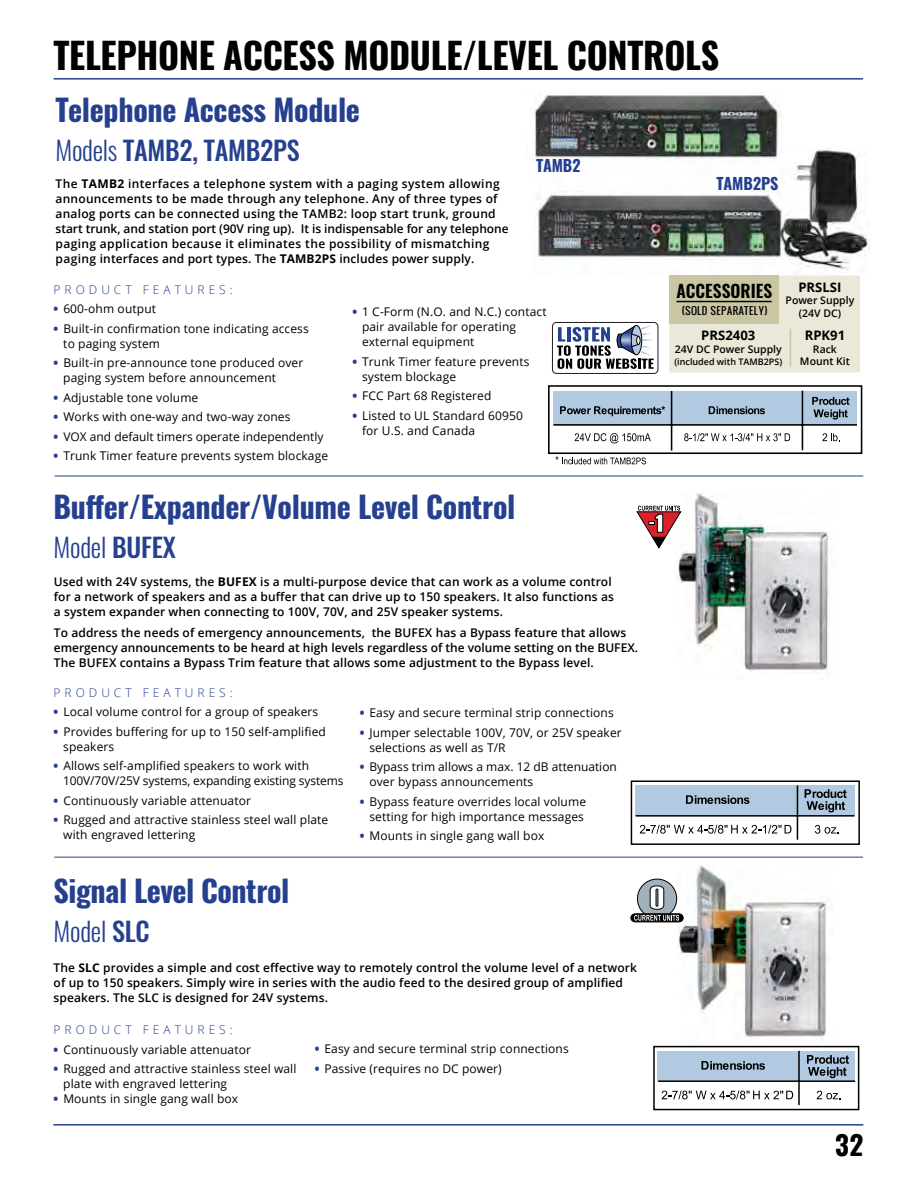
<style>
.page{position:relative;width:918px;height:1188px;background:#fff}
.page>*{position:absolute;margin:0;border:0;box-sizing:border-box;transform-origin:0 0}
.t1{font:700 36px "Oswald";letter-spacing:-.01em;color:#000}
.t2{font:700 30px "Oswald";letter-spacing:-.01em;color:#25408f}
.t3{font:700 27px "Oswald";color:#000}
.t4{font:500 26.25px "Oswald";letter-spacing:-.01em;color:#25408f}
.t5{font:300 26.25px "Oswald";letter-spacing:-.01em;color:#25408f}
.t6{font:600 17.4px "Oswald";color:#000}
.t7{font:700 16.05px "Oswald";letter-spacing:-.01em;color:#25408f}
.t8{font:700 13.05px "Open Sans";color:#000}
.t9{font:12px/15px "Open Sans";letter-spacing:.01em;color:#000}
.t10{font:600 12px/15px "Open Sans";letter-spacing:.01em;color:#000}
.t11{font:12px/15px "Open Sans";letter-spacing:-.01em;color:#000}
.t12{font:300 12px "Open Sans";letter-spacing:.335em;color:#25408f}
.t13{font:600 10.5px/12.6px "Open Sans";color:#000;text-align:center}
.t14{font:10.2px "Oswald";letter-spacing:.02em;color:#000}
.t15{font:600 9px "Open Sans";color:#000}
.s1{font-weight:300}
.s2{font-weight:700}
.s3{font-weight:800;color:#25408f}
.s4{font-weight:500}
</style>
<div class="page">
<hr style="left:53px;top:1124px;width:810px;height:2px;background:#25408f">
<hr style="left:54px;top:78px;width:809px;height:2px;background:#25408f">
<img style="left:674px;top:493px;width:155px;height:178px">
<svg style="left:637px;top:506px;width:45px;height:43px"></svg>
<div style="left:631px;top:780px;width:229px;height:65px;border:2px solid #000"></div>
<div style="left:635px;top:785px;width:219px;height:31px;background:#b1cae1"></div>
<svg style="left:686px;top:795px;width:63px;height:9px"></svg>
<svg style="left:805px;top:789px;width:42px;height:23px"></svg>
<svg style="left:640px;top:825px;width:151px;height:9px"></svg>
<svg style="left:815px;top:825px;width:24px;height:9px"></svg>
<hr style="left:636px;top:815px;width:219px;height:2px;background:#000">
<hr style="left:797px;top:785px;width:1px;height:55px;background:#000">
<hr style="left:54px;top:857px;width:809px;height:1px;background:#25408f">
<img style="left:677px;top:865px;width:156px;height:181px">
<svg style="left:637px;top:879px;width:40px;height:39px"></svg>
<div style="left:637px;top:879px;width:40px;height:40px;border:1px solid #000;border-radius:50%"></div>
<svg style="left:631px;top:914px;width:52px;height:8px"></svg>
<div style="left:631px;top:914px;width:52px;height:8px;border:1px solid #000;border-radius:4px"></div>
<svg style="left:634px;top:885px;width:45px;height:36px"></svg>
<div style="left:653px;top:1046px;width:206px;height:64px;border:2px solid #000"></div>
<div style="left:658px;top:1051px;width:197px;height:30px;background:#b1cae1"></div>
<svg style="left:701px;top:1061px;width:64px;height:9px"></svg>
<svg style="left:807px;top:1055px;width:42px;height:23px"></svg>
<svg style="left:662px;top:1091px;width:131px;height:8px"></svg>
<svg style="left:817px;top:1091px;width:24px;height:8px"></svg>
<hr style="left:658px;top:1080px;width:197px;height:2px;background:#000">
<hr style="left:798px;top:1051px;width:2px;height:54px;background:#000">
<hr style="left:55px;top:476px;width:808px;height:1px;background:#25408f">
<img style="left:534px;top:149px;width:335px;height:125px">
<img style="left:534px;top:95px;width:247px;height:67px">
<div style="left:552px;top:322px;width:106px;height:52px;border:1px solid #231f20;border-radius:4px"></div>
<svg style="left:548px;top:324px;width:314px;height:140px"></svg>
<div style="left:669px;top:276px;width:191px;height:96px;background:#eae8d8"></div>
<div style="left:669px;top:276px;width:110px;height:48px;background:#cac6a3"></div>
<hr style="left:677px;top:301px;width:95px;height:1px;background:#000">
<hr style="left:790px;top:329px;width:1px;height:38px;background:#cac6a3">
<h1 class="t1" style="left:54px;top:37px;width:667px">TELEPHONE ACCESS MODULE/LEVEL CONTROLS</h1>
<h2 class="t2" style="left:55px;top:94px;width:306px">Telephone Access Module</h2>
<h3 class="t4" style="left:55px;top:136px;width:246px"><span class="s1">Models</span> TAMB2, TAMB2PS</h3>
<p class="t10" style="left:56px;top:176px;width:455px">The <span class="s2">TAMB2</span> interfaces a telephone system with a paging system allowing announcements to be made through any telephone. Any of three types of analog ports can be connected using the TAMB2: loop start trunk, ground start trunk, and station port (90V ring up). It is indispensable for any telephone paging application because it eliminates the possibility of mismatching paging interfaces and port types. The <span class="s2">TAMB2PS</span> includes power supply.</p>
<h3 class="t7" style="left:536px;top:157px;width:46px">TAMB2</h3>
<p class="t12" style="left:54px;top:281px;width:181px">PRODUCT FEATURES:</p>
<p class="t9" style="left:54px;top:301px;width:104px"><span class="s3">•</span> 600-ohm output</p>
<p class="t9" style="left:63px;top:321px;width:247px;text-indent:-10px"><span class="s3">•</span> Built-in confirmation tone indicating access to paging system</p>
<p class="t9" style="left:63px;top:355px;width:242px;text-indent:-10px"><span class="s3">•</span> Built-in pre-announce tone produced over paging system before announcement</p>
<p class="t9" style="left:54px;top:390px;width:146px"><span class="s3">•</span> Adjustable tone volume</p>
<p class="t9" style="left:54px;top:409px;width:238px"><span class="s3">•</span> Works with one-way and two-way zones</p>
<p class="t9" style="left:54px;top:429px;width:271px"><span class="s3">•</span> VOX and default timers operate independently</p>
<p class="t9" style="left:54px;top:448px;width:276px"><span class="s3">•</span> Trunk Timer feature prevents system blockage</p>
<p class="t9" style="left:362px;top:304px;width:186px;text-indent:-10px"><span class="s3">•</span> 1 C-Form (N.O. and N.C.) contact pair available for operating external equipment</p>
<p class="t9" style="left:362px;top:353px;width:169px;text-indent:-10px"><span class="s3">•</span> Trunk Timer feature prevents system blockage</p>
<p class="t9" style="left:352px;top:388px;width:141px"><span class="s3">•</span> FCC Part 68 Registered</p>
<p class="t9" style="left:362px;top:407px;width:162px;text-indent:-10px"><span class="s3">•</span> Listed to UL Standard 60950 for U.S. and Canada</p>
<h2 class="t2" style="left:54px;top:491px;width:463px">Buffer/Expander/Volume Level Control</h2>
<h3 class="t5" style="left:54px;top:524px;width:124px">Model <span class="s4">BUFEX</span></h3>
<p class="t10" style="left:54px;top:574px;width:562px">Used with 24V systems, the <span class="s2">BUFEX</span> is a multi-purpose device that can work as a volume control for a network of speakers and as a buffer that can drive up to 150 speakers. It also functions as a system expander when connecting to 100V, 70V, and 25V speaker systems.</p>
<p class="t10" style="left:54px;top:625px;width:586px">To address the needs of emergency announcements, the BUFEX has a Bypass feature that allows emergency announcements to be heard at high levels regardless of the volume setting on the BUFEX.<br>The BUFEX contains a Bypass Trim feature that allows some adjustment to the Bypass level.</p>
<p class="t12" style="left:54px;top:684px;width:181px">PRODUCT FEATURES:</p>
<p class="t9" style="left:54px;top:704px;width:266px"><span class="s3">•</span> Local volume control for a group of speakers</p>
<p class="t9" style="left:63px;top:724px;width:264px;text-indent:-10px"><span class="s3">•</span> Provides buffering for up to 150 self-amplified speakers</p>
<p class="t11" style="left:63px;top:758px;width:282px;text-indent:-9px"><span class="s3">•</span> Allows self-amplified speakers to work with<br>100V/70V/25V systems, expanding existing systems</p>
<p class="t9" style="left:54px;top:793px;width:199px"><span class="s3">•</span> Continuously variable attenuator</p>
<p class="t9" style="left:63px;top:812px;width:267px;text-indent:-10px"><span class="s3">•</span> Rugged and attractive stainless steel wall plate with engraved lettering</p>
<h2 class="t2" style="left:54px;top:875px;width:237px">Signal Level Control</h2>
<h3 class="t5" style="left:54px;top:908px;width:98px">Model <span class="s4">SLC</span></h3>
<p class="t9" style="left:360px;top:705px;width:256px"><span class="s3">•</span> Easy and secure terminal strip connections</p>
<p class="t9" style="left:369px;top:725px;width:254px;text-indent:-10px"><span class="s3">•</span> Jumper selectable 100V, 70V, or 25V speaker selections as well as T/R</p>
<p class="t9" style="left:369px;top:759px;width:249px;text-indent:-10px"><span class="s3">•</span> Bypass trim allows a max. 12 dB attenuation over bypass announcements</p>
<p class="t9" style="left:360px;top:794px;width:228px;text-align:right"><span class="s3">•</span> Bypass feature overrides local volume setting for high importance messages</p>
<p class="t9" style="left:360px;top:828px;width:186px"><span class="s3">•</span> Mounts in single gang wall box</p>
<p class="t10" style="left:54px;top:960px;width:585px">The <span class="s2">SLC</span> provides a simple and cost effective way to remotely control the volume level of a network of up to 150 speakers. Simply wire in series with the audio feed to the desired group of amplified speakers. The SLC is designed for 24V systems.</p>
<p class="t12" style="left:54px;top:1022px;width:181px">PRODUCT FEATURES:</p>
<p class="t9" style="left:54px;top:1042px;width:199px"><span class="s3">•</span> Continuously variable attenuator</p>
<p class="t9" style="left:63px;top:1061px;width:235px;text-indent:-10px"><span class="s3">•</span> Rugged and attractive stainless steel wall plate with engraved lettering</p>
<p class="t9" style="left:54px;top:1091px;width:186px"><span class="s3">•</span> Mounts in single gang wall box</p>
<p class="t9" style="left:315px;top:1041px;width:256px"><span class="s3">•</span> Easy and secure terminal strip connections</p>
<p class="t9" style="left:315px;top:1061px;width:189px"><span class="s3">•</span> Passive (requires no DC power)</p>
<h3 class="t7" style="left:717px;top:175px;width:63px">TAMB2PS</h3>
<h3 class="t6" style="left:677px;top:282px;width:97px">ACCESSORIES</h3>
<p class="t14" style="left:682px;top:302px;width:88px">(SOLD SEPARATELY)</p>
<p class="t8" style="left:798px;top:278px;width:45px">PRSLSI</p>
<p class="t13" style="left:786px;top:294px;width:70px">Power Supply (24V DC)</p>
<p class="t8" style="left:701px;top:326px;width:56px">PRS2403</p>
<p class="t13" style="left:675px;top:342px;width:108px">24V DC Power Supply</p>
<p class="t15" style="left:674px;top:355px;width:109px">(included with TAMB2PS)</p>
<p class="t8" style="left:805px;top:326px;width:42px">RPK91</p>
<p class="t13" style="left:800px;top:342px;width:51px">Rack<br>Mount Kit</p>
<h3 class="t3" style="left:835px;top:1131px;width:30px">32</h3>
</div>
